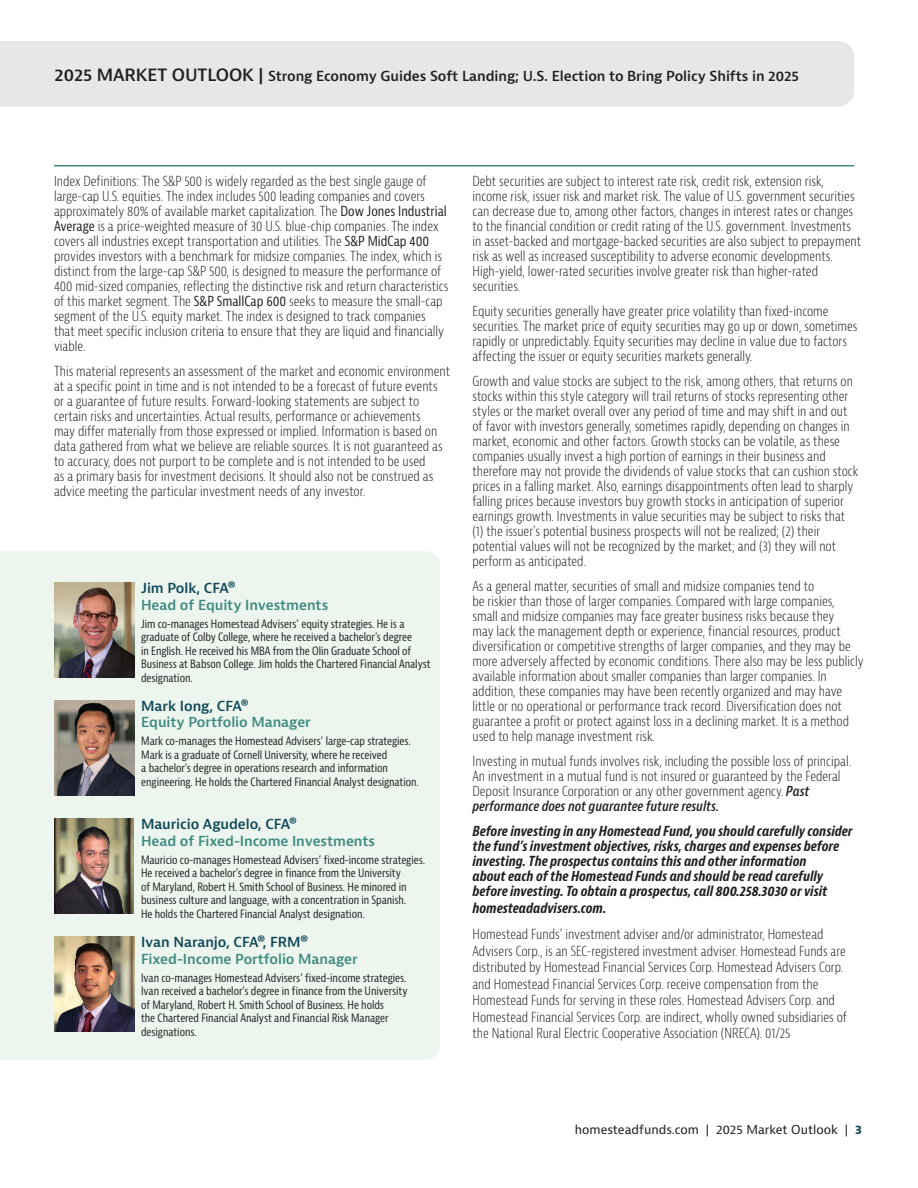
<style>
.page{position:relative;width:918px;height:1188px;background:#fff}
.page>*{position:absolute;margin:0;border:0;box-sizing:border-box;transform-origin:0 0}
.t1{font:300 condensed 13.5px/15px "Bernina Sans";color:#231f20}
.t2{font:italic 700 condensed 13.5px/15px "Bernina Sans";color:#231f20}
.t3{font:600 13.5px "Bernina Sans";letter-spacing:-.005em;color:#3e897f}
.t4{font:600 13.5px "Bernina Sans";letter-spacing:-.005em;color:#231f20}
.t5{font:600 13.5px "Bernina Sans";letter-spacing:-.005em;color:#114757}
.t6{font:12px "Bernina Sans";color:#231f20}
.t7{font:condensed 11.25px/13.5px "Bernina Sans";letter-spacing:-.005em;color:#231f20}
.s1{font-size:16.5px}
.s2{font-weight:400}
.s3{font-weight:600;font-style:italic}
.s4{font-weight:700;color:#114757}
</style>
<div class="page">
<div style="left:0;top:41px;width:854px;height:65px;background:#e6e7e9"></div>
<div style="left:0;top:551px;width:440px;height:509px;background:#ecf6ef"></div>
<img style="left:55px;top:819px;width:79px;height:95px">
<img style="left:55px;top:583px;width:79px;height:95px">
<img style="left:55px;top:937px;width:79px;height:95px">
<img style="left:55px;top:700px;width:79px;height:96px">
<hr style="left:54px;top:165px;width:800px;height:1px;background:#3e897f">
<p class="t4" style="left:55px;top:68px;width:746px"><span class="s1">2025 MARKET OUTLOOK |</span> Strong Economy Guides Soft Landing; U.S. Election to Bring Policy Shifts in 2025</p>
<p class="t1" style="left:54px;top:174px;width:396px">Index Definitions: The S&amp;P 500 is widely regarded as the best single gauge of large-cap U.S. equities. The index includes 500 leading companies and covers approximately 80% of available market capitalization. The <span class="s2">Dow Jones Industrial Average</span> is a price-weighted measure of 30 U.S. blue-chip companies. The index covers all industries except transportation and utilities. The <span class="s2">S&amp;P MidCap 400 </span>provides investors with a benchmark for midsize companies. The index, which is distinct from the large-cap S&amp;P 500, is designed to measure the performance of 400 mid-sized companies, reflecting the distinctive risk and return characteristics of this market segment. The <span class="s2">S&amp;P SmallCap 600</span> seeks to measure the small-cap segment of the U.S. equity market. The index is designed to track companies that meet specific inclusion criteria to ensure that they are liquid and financially viable.</p>
<p class="t1" style="left:54px;top:364px;width:398px">This material represents an assessment of the market and economic environment at a specific point in time and is not intended to be a forecast of future events or a guarantee of future results. Forward-looking statements are subject to certain risks and uncertainties. Actual results, performance or achievements<br>may differ materially from those expressed or implied. Information is based on data gathered from what we believe are reliable sources. It is not guaranteed as to accuracy, does not purport to be complete and is not intended to be used<br>as a primary basis for investment decisions. It should also not be construed as advice meeting the particular investment needs of any investor.</p>
<p class="t5" style="left:141px;top:579px;width:96px">Jim Polk, CFA®</p>
<p class="t3" style="left:141px;top:596px;width:189px">Head of Equity Investments</p>
<p class="t7" style="left:141px;top:617px;width:291px">Jim co-manages Homestead Advisers’ equity strategies. He is a graduate of Colby College, where he received a bachelor's degree<br>in English. He received his MBA from the Olin Graduate School of Business at Babson College. Jim holds the Chartered Financial Analyst designation.</p>
<p class="t5" style="left:141px;top:697px;width:109px">Mark Iong, CFA®</p>
<p class="t3" style="left:141px;top:714px;width:171px">Equity Portfolio Manager</p>
<p class="t7" style="left:141px;top:735px;width:279px">Mark co-manages the Homestead Advisers’ large-cap strategies.<br>Mark is a graduate of Cornell University, where he received<br>a bachelor's degree in operations research and information engineering. He holds the Chartered Financial Analyst designation.</p>
<p class="t5" style="left:141px;top:816px;width:157px">Mauricio Agudelo, CFA®</p>
<p class="t3" style="left:141px;top:832px;width:236px">Head of Fixed-Income Investments</p>
<p class="t7" style="left:141px;top:853px;width:285px">Mauricio co-manages Homestead Advisers’ fixed-income strategies.<br>He received a bachelor's degree in finance from the University<br>of Maryland, Robert H. Smith School of Business. He minored in business culture and language, with a concentration in Spanish.<br>He holds the Chartered Financial Analyst designation.</p>
<p class="t5" style="left:141px;top:933px;width:169px">Ivan Naranjo, CFA®, FRM®</p>
<p class="t3" style="left:141px;top:950px;width:218px">Fixed-Income Portfolio Manager</p>
<p class="t7" style="left:141px;top:971px;width:268px">Ivan co-manages Homestead Advisers’ fixed-income strategies.<br>Ivan received a bachelor's degree in finance from the University of Maryland, Robert H. Smith School of Business. He holds<br>the Chartered Financial Analyst and Financial Risk Manager designations.</p>
<p class="t1" style="left:472px;top:174px;width:390px">Debt securities are subject to interest rate risk, credit risk, extension risk, income risk, issuer risk and market risk. The value of U.S. government securities can decrease due to, among other factors, changes in interest rates or changes to the financial condition or credit rating of the U.S. government. Investments in asset-backed and mortgage-backed securities are also subject to prepayment risk as well as increased susceptibility to adverse economic developments.<br>High-yield, lower-rated securities involve greater risk than higher-rated securities.</p>
<p class="t1" style="left:472px;top:304px;width:387px">Equity securities generally have greater price volatility than fixed-income securities. The market price of equity securities may go up or down, sometimes rapidly or unpredictably. Equity securities may decline in value due to factors affecting the issuer or equity securities markets generally.</p>
<p class="t1" style="left:472px;top:374px;width:387px">Growth and value stocks are subject to the risk, among others, that returns on stocks within this style category will trail returns of stocks representing other styles or the market overall over any period of time and may shift in and out of favor with investors generally, sometimes rapidly, depending on changes in market, economic and other factors. Growth stocks can be volatile, as these companies usually invest a high portion of earnings in their business and therefore may not provide the dividends of value stocks that can cushion stock prices in a falling market. Also, earnings disappointments often lead to sharply falling prices because investors buy growth stocks in anticipation of superior earnings growth. Investments in value securities may be subject to risks that (1) the issuer’s potential business prospects will not be realized; (2) their potential values will not be recognized by the market; and (3) they will not perform as anticipated.</p>
<p class="t1" style="left:472px;top:579px;width:393px">As a general matter, securities of small and midsize companies tend to<br>be riskier than those of larger companies. Compared with large companies,<br>small and midsize companies may face greater business risks because they<br>may lack the management depth or experience, financial resources, product diversification or competitive strengths of larger companies, and they may be more adversely affected by economic conditions. There also may be less publicly available information about smaller companies than larger companies. In addition, these companies may have been recently organized and may have little or no operational or performance track record. Diversification does not guarantee a profit or protect against loss in a declining market. It is a method used to help manage investment risk.</p>
<p class="t1" style="left:472px;top:754px;width:380px">Investing in mutual funds involves risk, including the possible loss of principal.<br>An investment in a mutual fund is not insured or guaranteed by the Federal Deposit Insurance Corporation or any other government agency. <span class="s3">Past performance does not guarantee future results.</span></p>
<p class="t2" style="left:472px;top:824px;width:381px">Before investing in any Homestead Fund, you should carefully consider the fund’s investment objectives, risks, charges and expenses before investing. The prospectus contains this and other information<br>about each of the Homestead Funds and should be read carefully before investing. To obtain a prospectus, call 800.258.3030 or visit</p>
<p class="t2" style="left:472px;top:901px;width:135px">homesteadadvisers.com.</p>
<p class="t1" style="left:472px;top:926px;width:376px;line-height:16.5px">Homestead Funds’ investment adviser and/or administrator, Homestead Advisers Corp., is an SEC-registered investment adviser. Homestead Funds are distributed by Homestead Financial Services Corp. Homestead Advisers Corp. and Homestead Financial Services Corp. receive compensation from the Homestead Funds for serving in these roles. Homestead Advisers Corp. and Homestead Financial Services Corp. are indirect, wholly owned subsidiaries of the National Rural Electric Cooperative Association (NRECA). 01/25</p>
<p class="t6" style="left:575px;top:1122px;width:289px">homesteadfunds.com | 2025 Market Outlook | <span class="s4">3</span></p>
</div>
